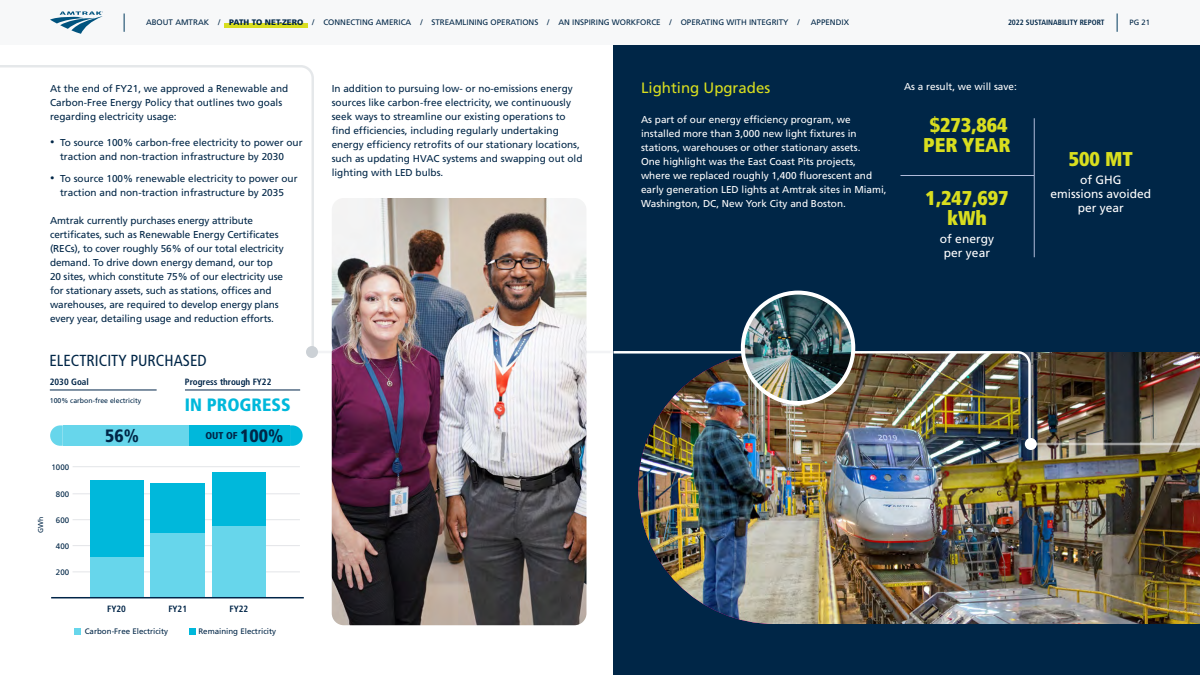
<style>
.page{position:relative;width:1200px;height:675px;background:#fff}
.page>*{position:absolute;margin:0;border:0;box-sizing:border-box;transform-origin:0 0}
.HighlightsSmallText{font:900 condensed 20px/20px "Frutiger LT Std";color:#d9de1f;text-align:center}
.t1{font:900 condensed 17.9px "Frutiger LT Std";color:#00b8db}
.t2{font:900 condensed 17.9px "Frutiger LT Std";color:#002647}
.ByTheNumbers{font:condensed 16px "Frutiger LT Std";color:#002647}
.StoryTitle{font:15px "Frutiger LT Std";color:#d9de1f}
.HighlightsSmallText-2{font:12px/14px "Frutiger LT Std";color:#fff;text-align:center}
.Body__GREP{font:10px/14px "Frutiger LT Std";color:#002647}
.Body__GREP-2{font:10px/14px "Frutiger LT Std";color:#fff}
.t3{font:900 condensed 9.9px "Frutiger LT Std";color:#002647}
.t4{font:700 condensed 9.1px "Frutiger LT Std";color:#002548}
.t5{font:8px "Frutiger LT Std";color:#002647}
.t6{font:7.9px "Frutiger LT Std";color:#002647}
.t7{font:700 condensed 7.7px "Frutiger LT Std";color:#002647}
.t8{font:7.7px "Frutiger LT Std";color:#002647}
.Body__GREP-3{font:7px "Frutiger LT Std";color:#002647}
.s1{font-weight:900}
.s2{font-family:"Mukta";font-size:12px}
.s3{font-size:17.9px}
</style>
<div class="page">
<svg style="left:0;top:65px;width:315px;height:285px"></svg>
<hr style="left:313px;top:351px;width:306px;height:2px;background:#e6e8eb">
<div style="left:306px;top:346px;width:12px;height:12px;background:#ccd1d6;border-radius:50%"></div>
<div style="left:614px;top:25px;width:586px;height:650px;background:#002647"></div>
<hr style="left:900px;top:175px;width:134px;height:1px;background:#b0bbda">
<hr style="left:1034px;top:118px;width:1px;height:139px;background:#b0bbda">
<img style="left:638px;top:352px;width:562px;height:272px">
<img style="left:611px;top:350px;width:421px;height:98px">
<hr style="left:1031px;top:443px;width:169px;height:2px;background:#fff">
<div style="left:1025px;top:438px;width:12px;height:12px;background:#fff;border-radius:50%"></div>
<img style="left:743px;top:293px;width:110px;height:110px;border-radius:55px">
<div style="left:741px;top:291px;width:114px;height:114px;border:4px solid #fff;border-radius:50%"></div>
<img style="left:332px;top:198px;width:254px;height:427px">
<div style="left:74px;top:628px;width:7px;height:6px;background:#67d6eb"></div>
<svg style="left:189px;top:628px;width:6px;height:6px"></svg>
<hr style="left:50px;top:389px;width:107px;height:1px;background:#002548">
<hr style="left:185px;top:389px;width:115px;height:1px;background:#002548">
<svg style="left:290px;top:425px;width:13px;height:21px"></svg>
<div style="left:277px;top:425px;width:13px;height:21px;background:#00b8db"></div>
<div style="left:265px;top:425px;width:12px;height:21px;background:#00b8db"></div>
<div style="left:252px;top:425px;width:13px;height:21px;background:#00b8db"></div>
<div style="left:239px;top:425px;width:13px;height:21px;background:#00b8db"></div>
<div style="left:227px;top:425px;width:12px;height:21px;background:#00b8db"></div>
<div style="left:214px;top:425px;width:13px;height:21px;background:#00b8db"></div>
<div style="left:201px;top:425px;width:13px;height:21px;background:#00b8db"></div>
<div style="left:189px;top:425px;width:12px;height:21px;background:#00b8db"></div>
<div style="left:176px;top:425px;width:13px;height:21px;background:#67d6eb"></div>
<div style="left:164px;top:425px;width:12px;height:21px;background:#67d6eb"></div>
<div style="left:151px;top:425px;width:13px;height:21px;background:#67d6eb"></div>
<div style="left:138px;top:425px;width:13px;height:21px;background:#67d6eb"></div>
<div style="left:126px;top:425px;width:12px;height:21px;background:#67d6eb"></div>
<div style="left:113px;top:425px;width:13px;height:21px;background:#67d6eb"></div>
<div style="left:101px;top:425px;width:12px;height:21px;background:#67d6eb"></div>
<div style="left:88px;top:425px;width:13px;height:21px;background:#67d6eb"></div>
<div style="left:75px;top:425px;width:13px;height:21px;background:#67d6eb"></div>
<div style="left:63px;top:425px;width:12px;height:21px;background:#67d6eb"></div>
<svg style="left:50px;top:425px;width:13px;height:21px"></svg>
<hr style="left:73px;top:467px;width:227px;height:1px;background:#e3e5e8">
<hr style="left:73px;top:572px;width:227px;height:1px;background:#e3e5e8">
<hr style="left:73px;top:545px;width:227px;height:1px;background:#e3e5e8">
<hr style="left:73px;top:520px;width:227px;height:1px;background:#e3e5e8">
<hr style="left:73px;top:494px;width:227px;height:1px;background:#e3e5e8">
<div style="left:90px;top:480px;width:54px;height:117px;background:#00b8db"></div>
<div style="left:151px;top:483px;width:54px;height:115px;background:#00b8db"></div>
<div style="left:212px;top:473px;width:54px;height:125px;background:#00b8db"></div>
<div style="left:90px;top:557px;width:54px;height:41px;background:#67d6eb"></div>
<div style="left:151px;top:533px;width:54px;height:64px;background:#67d6eb"></div>
<div style="left:212px;top:527px;width:54px;height:71px;background:#67d6eb"></div>
<hr style="left:51px;top:597px;width:252px;height:1px;background:#002548">
<div style="left:0;top:0;width:1200px;height:45px;background:#f7f8f9"></div>
<svg style="left:50px;top:11px;width:53px;height:23px"></svg>
<svg style="left:1117px;top:14px;width:1px;height:18px"></svg>
<svg style="left:124px;top:14px;width:1px;height:18px"></svg>
<hr style="left:224px;top:24px;width:84px;height:4px;background:#d9de1f">
<p class="t5" style="left:146px;top:18px;width:655px">ABOUT AMTRAK / <span class="s1">PATH TO NET-ZERO</span> / CONNECTING AMERICA / STREAMLINING OPERATIONS / AN INSPIRING WORKFORCE / OPERATING WITH INTEGRITY /</p>
<p class="t5" style="left:811px;top:18px;width:40px">APPENDIX</p>
<p class="t7" style="left:1008px;top:18px;width:98px">2022 SUSTAINABILITY REPORT</p>
<p class="t8" style="left:1130px;top:18px;width:22px">PG 21</p>
<p class="Body__GREP" style="left:50px;top:81px;width:240px">At the end of FY21, we approved a Renewable and<br>Carbon-Free Energy Policy that outlines two goals regarding electricity usage:</p>
<p class="Body__GREP" style="left:60px;top:135px;width:244px;text-indent:-10px"><span class="s2">•</span> To source 100% carbon-free electricity to power our traction and non-traction infrastructure by 2030</p>
<p class="Body__GREP" style="left:50px;top:171px;width:249px;text-align:center"><span class="s2">•</span> To source 100% renewable electricity to power our traction and non-traction infrastructure by 2035</p>
<p class="Body__GREP" style="left:50px;top:213px;width:235px">Amtrak currently purchases energy attribute certificates, such as Renewable Energy Certificates (RECs), to cover roughly 56% of our total electricity demand. To drive down energy demand, our top 20 sites, which constitute 75% of our electricity use for stationary assets, such as stations, offices and warehouses, are required to develop energy plans every year, detailing usage and reduction efforts.</p>
<p class="ByTheNumbers" style="left:50px;top:351px;width:159px">ELECTRICITY PURCHASED</p>
<p class="t4" style="left:50px;top:376px;width:41px">2030 Goal</p>
<p class="t4" style="left:185px;top:376px;width:88px">Progress through FY22</p>
<p class="t1" style="left:185px;top:394px;width:107px">IN PROGRESS</p>
<p class="Body__GREP-3" style="left:50px;top:396px;width:93px">100% carbon-free electricity</p>
<p class="t2" style="left:105px;top:425px;width:35px">56%</p>
<p class="t3" style="left:206px;top:430px;width:79px">OUT OF <span class="s3">100%</span></p>
<p class="t6" style="left:52px;top:462px;width:19px">1000</p>
<p class="Body__GREP-3" style="left:37px;top:533px;width:18px;rotate:-90deg">GWh</p>
<p class="t6" style="left:56px;top:489px;width:15px">800</p>
<p class="t6" style="left:56px;top:515px;width:15px">600</p>
<p class="t6" style="left:56px;top:541px;width:15px">400</p>
<p class="t6" style="left:56px;top:567px;width:15px">200</p>
<p class="t4" style="left:107px;top:603px;width:20px">FY20</p>
<p class="t4" style="left:168px;top:603px;width:20px">FY21</p>
<p class="t4" style="left:230px;top:603px;width:20px">FY22</p>
<p class="t6" style="left:85px;top:627px;width:85px">Carbon-Free Electricity</p>
<p class="t6" style="left:198px;top:627px;width:79px">Remaining Electricity</p>
<p class="Body__GREP" style="left:332px;top:81px;width:252px">In addition to pursuing low- or no-emissions energy sources like carbon-free electricity, we continuously seek ways to streamline our existing operations to find efficiencies, including regularly undertaking energy efficiency retrofits of our stationary locations, such as updating HVAC systems and swapping out old lighting with LED bulbs.</p>
<p class="StoryTitle" style="left:641px;top:79px;width:131px">Lighting Upgrades</p>
<p class="Body__GREP-2" style="left:641px;top:112px;width:247px">As part of our energy efficiency program, we installed more than 3,000 new light fixtures in stations, warehouses or other stationary assets.<br>One highlight was the East Coast Pits projects, where we replaced roughly 1,400 fluorescent and early generation LED lights at Amtrak sites in Miami, Washington, DC, New York City and Boston.</p>
<p class="Body__GREP-2" style="left:904px;top:79px;width:114px">As a result, we will save:</p>
<p class="HighlightsSmallText" style="left:923px;top:115px;width:89px">$273,864<br>PER YEAR</p>
<p class="HighlightsSmallText" style="left:925px;top:188px;width:85px">1,247,697 kWh</p>
<p class="HighlightsSmallText-2" style="left:940px;top:232px;width:56px">of energy per year</p>
<p class="HighlightsSmallText" style="left:1069px;top:149px;width:66px">500 MT</p>
<p class="HighlightsSmallText-2" style="left:1050px;top:173px;width:102px">of GHG<br>emissions avoided per year</p>
</div>
